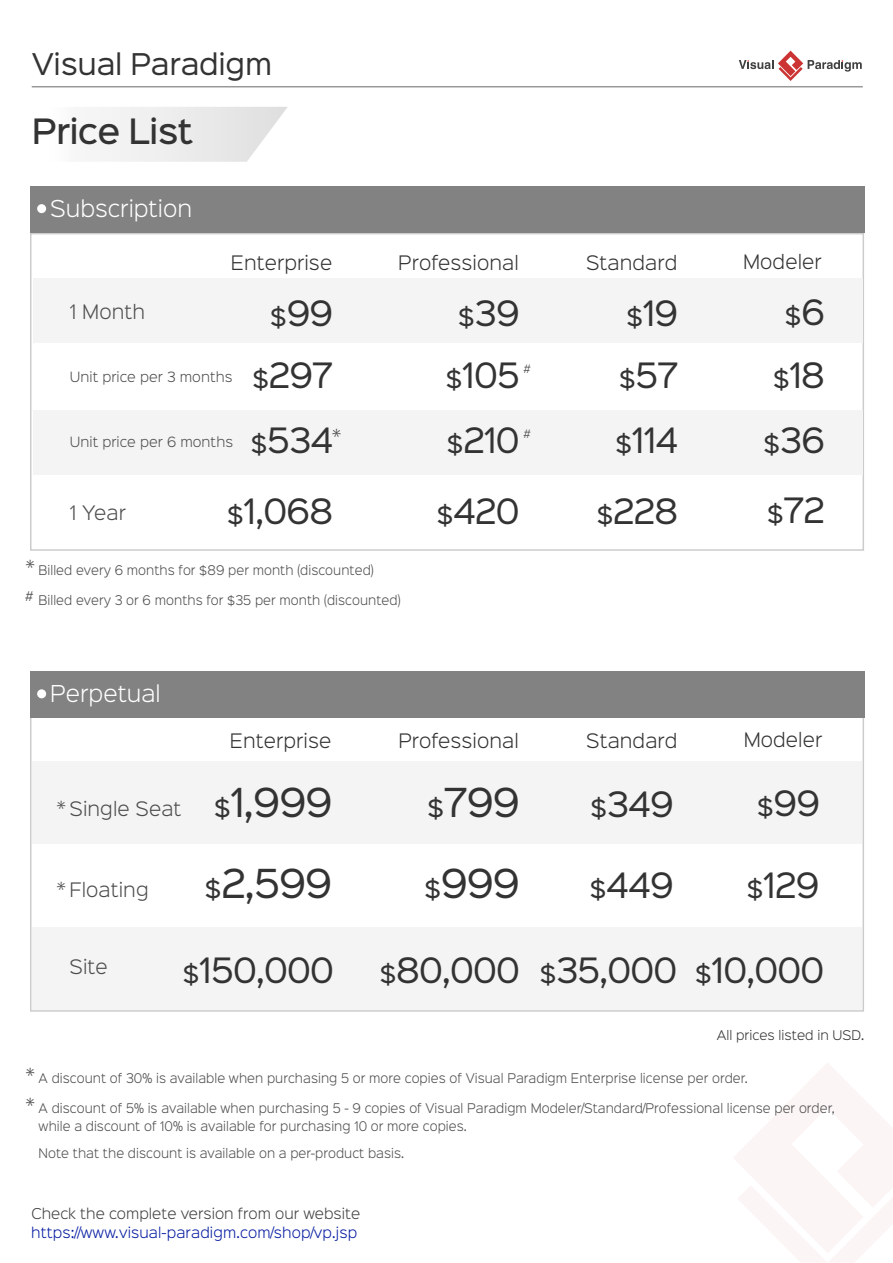
<style>
.page{position:relative;width:893px;height:1263px;background:#fff}
.page>*{position:absolute;margin:0;border:0;box-sizing:border-box;transform-origin:0 0}
.t1{font:36px "Sinkin Sans 400";letter-spacing:-.025em;color:#333}
.t2{font:31.5px/62.7px "Sinkin Sans 400";letter-spacing:-.025em;color:#333;text-align:center}
.t3{font:500 31.5px "Sinkin Sans 500";letter-spacing:-.025em;color:#333}
.t4{font:27px "Sinkin Sans 400";letter-spacing:-.01em;color:#333}
.t5{font:24px "Sinkin Sans 400";color:#333}
.t6{font:300 21px "Sinkin Sans 300";color:#fff}
.t7{font:300 18px "Sinkin Sans 300";letter-spacing:.005em;color:#333}
.t8{font:300 18px "Sinkin Sans 300";letter-spacing:.005em;color:#4d4d4d}
.t9{font:300 13.5px "Sinkin Sans 300";letter-spacing:.01em;color:#0219a0}
.t10{font:300 13.5px "Sinkin Sans 300";color:#404040}
.t11{font:300 12.75px "Sinkin Sans 300";letter-spacing:.005em;color:#4d4d4d}
.t12{font:300 12px/18px "Sinkin Sans 300";letter-spacing:.005em;color:#4d4d4d}
.t13{font:300 12px "Sinkin Sans 300";color:#333}
.t14{font:300 10.5px "Sinkin Sans 300";color:#4d4d4d}
.s1{font-size:24px}
.s2{font-size:31.5px}
.s3{font-family:"Sinkin Sans 400";font-weight:400;font-size:24px;color:#333}
.s4{font-family:"Sinkin Sans 400";font-weight:400;font-size:31.5px;color:#333}
.s5{font-size:18px}
</style>
<div class="page">
<hr style="left:32px;top:86px;width:831px;height:1px;background:#999">
<svg style="left:100px;top:107px;width:187px;height:55px"></svg>
<svg style="left:739px;top:51px;width:123px;height:30px"></svg>
<div style="left:30px;top:716px;width:834px;height:296px;background:#fff;border:2px solid #ccc"></div>
<div style="left:32px;top:762px;width:830px;height:82px;background:#f4f4f4"></div>
<div style="left:32px;top:927px;width:830px;height:83px;background:#f4f4f4"></div>
<div style="left:30px;top:671px;width:834px;height:46px;background:#828282"></div>
<div style="left:30px;top:233px;width:834px;height:318px;background:#fff;border:2px solid #ccc"></div>
<div style="left:33px;top:410px;width:829px;height:64px;background:#f4f4f4"></div>
<div style="left:33px;top:278px;width:829px;height:64px;background:#f4f4f4"></div>
<div style="left:30px;top:187px;width:834px;height:46px;background:#828282"></div>
<div style="left:37px;top:204px;width:9px;height:9px;background:#fff;border-radius:50%"></div>
<div style="left:37px;top:689px;width:9px;height:9px;background:#fff;border-radius:50%"></div>
<h3 class="t4" style="left:32px;top:42px;width:242px">Visual Paradigm</h3>
<h2 class="t3" style="left:32px;top:104px;width:163px">Price List</h2>
<h3 class="t6" style="left:50px;top:191px;width:143px">Subscription</h3>
<h3 class="t7" style="left:231px;top:248px;width:103px">Enterprise</h3>
<h3 class="t7" style="left:398px;top:248px;width:122px">Professional</h3>
<h3 class="t7" style="left:586px;top:248px;width:93px">Standard</h3>
<h3 class="t7" style="left:743px;top:247px;width:80px">Modeler</h3>
<h2 class="t2" style="left:458px;top:279px;width:63px"><span class="s1">$</span>39</h2>
<h2 class="t2" style="left:626px;top:279px;width:54px"><span class="s1">$</span>19</h2>
<h3 class="t5" style="left:785px;top:295px;width:42px">$<span class="s2">6</span></h3>
<h2 class="t2" style="left:445px;top:342px;width:76px"><span class="s1">$</span>105</h2>
<h2 class="t2" style="left:619px;top:342px;width:61px"><span class="s1">$</span>57</h2>
<h2 class="t2" style="left:773px;top:342px;width:54px"><span class="s1">$</span>18</h2>
<h2 class="t2" style="left:252px;top:279px;width:82px"><span class="s1">$</span>99 <span class="s1">$</span>297</h2>
<p class="t11" style="left:70px;top:432px;width:265px">Unit price per 6 months <span class="s3">$</span><span class="s4">534</span></p>
<h2 class="t2" style="left:447px;top:406px;width:75px"><span class="s1">$</span>210</h2>
<h2 class="t2" style="left:615px;top:406px;width:65px"><span class="s1">$</span>114</h2>
<h2 class="t2" style="left:763px;top:406px;width:63px"><span class="s1">$</span>36</h2>
<h3 class="t8" style="left:70px;top:297px;width:77px">1 Month</h3>
<p class="t14" style="left:523px;top:360px;width:9px">#</p>
<p class="t11" style="left:70px;top:367px;width:164px">Unit price per 3 months</p>
<h3 class="t8" style="left:332px;top:422px;width:12px">*</h3>
<p class="t14" style="left:523px;top:425px;width:9px">#</p>
<h3 class="t8" style="left:70px;top:498px;width:58px">1 Year</h3>
<h2 class="t2" style="left:227px;top:478px;width:108px"><span class="s1">$</span>1,068</h2>
<h2 class="t2" style="left:596px;top:478px;width:83px"><span class="s1">$</span>228</h2>
<h2 class="t2" style="left:767px;top:477px;width:60px"><span class="s1">$</span>72</h2>
<h2 class="t2" style="left:437px;top:478px;width:85px"><span class="s1">$</span>420</h2>
<h3 class="t8" style="left:25px;top:553px;width:12px">*</h3>
<p class="t12" style="left:25px;top:586px;width:10px">#</p>
<p class="t12" style="left:39px;top:560px;width:337px">Billed every 6 months for $89 per month (discounted)</p>
<p class="t12" style="left:39px;top:591px;width:363px">Billed every 3 or 6 months for $35 per month (discounted)</p>
<h3 class="t6" style="left:50px;top:677px;width:112px">Perpetual</h3>
<h3 class="t8" style="left:56px;top:794px;width:127px">* Single Seat</h3>
<h3 class="t8" style="left:56px;top:875px;width:94px">* Floating</h3>
<h3 class="t7" style="left:230px;top:726px;width:103px">Enterprise</h3>
<h1 class="t1" style="left:214px;top:772px;width:120px"><span class="s1">$</span>1,999</h1>
<h1 class="t1" style="left:205px;top:853px;width:129px"><span class="s1">$</span>2,599</h1>
<h3 class="t7" style="left:586px;top:726px;width:93px">Standard</h3>
<h3 class="t7" style="left:744px;top:725px;width:80px">Modeler</h3>
<h3 class="t7" style="left:398px;top:726px;width:122px">Professional</h3>
<h1 class="t1" style="left:427px;top:772px;width:94px"><span class="s1">$</span>799</h1>
<h2 class="t2" style="left:590px;top:770px;width:85px"><span class="s1">$</span>349</h2>
<h2 class="t2" style="left:757px;top:769px;width:65px"><span class="s1">$</span>99</h2>
<h1 class="t1" style="left:424px;top:853px;width:97px"><span class="s1">$</span>999</h1>
<h2 class="t2" style="left:589px;top:851px;width:86px"><span class="s1">$</span>449</h2>
<h2 class="t2" style="left:746px;top:851px;width:74px"><span class="s1">$</span>129</h2>
<h3 class="t8" style="left:70px;top:952px;width:40px">Site</h3>
<h2 class="t2" style="left:183px;top:936px;width:153px"><span class="s1">$</span>150,000</h2>
<h2 class="t2" style="left:539px;top:936px;width:286px"><span class="s1">$</span>35,000 <span class="s1">$</span>10,000</h2>
<h2 class="t2" style="left:379px;top:936px;width:142px"><span class="s1">$</span>80,000</h2>
<p class="t13" style="left:717px;top:1025px;width:149px">All prices listed in USD.</p>
<p class="t12" style="left:25px;top:1068px;width:724px"><span class="s5">*</span> A discount of 30% is available when purchasing 5 or more copies of Visual Paradigm Enterprise license per order.</p>
<p class="t12" style="left:39px;top:1099px;width:798px">A discount of 5% is available when purchasing 5 - 9 copies of Visual Paradigm Modeler/Standard/Professional license per order, while a discount of 10% is available for purchasing 10 or more copies.</p>
<h3 class="t8" style="left:25px;top:1091px;width:12px">*</h3>
<p class="t12" style="left:39px;top:1144px;width:367px">Note that the discount is available on a per-product basis.</p>
<p class="t10" style="left:31px;top:1202px;width:330px">Check the complete version from our website</p>
<p class="t9" style="left:31px;top:1222px;width:328px">https://www.visual-paradigm.com/shop/vp.jsp</p>
</div>
